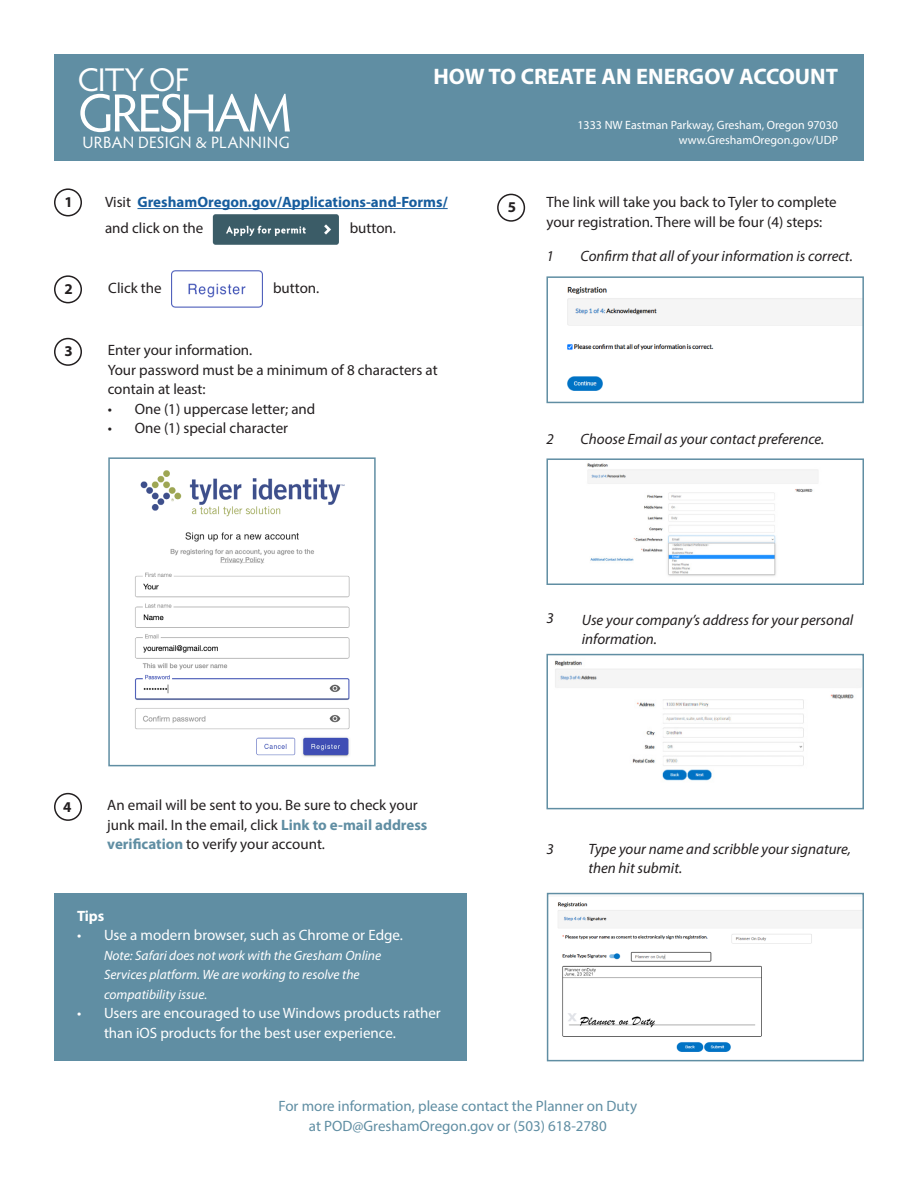
<style>
.page{position:relative;width:918px;height:1188px;background:#fff}
.page>*{position:absolute;margin:0;border:0;box-sizing:border-box;transform-origin:0 0}
.t1{font:54px "Hypatia Sans Pro";letter-spacing:-.06em;color:#fff}
.t2{font:33px "Hypatia Sans Pro";letter-spacing:-.025em;color:#fff}
.t3{font:700 22.5px "Myriad Pro";color:#fff}
.t4{font:16.5px "Hypatia Sans Pro";letter-spacing:.02em;color:#fff}
.t5{font:15px/19.5px "Myriad Pro";color:#231f20}
.t6{font:italic 15px/19.5px "Myriad Pro";color:#231f20}
.t7{font:15px/19.5px "Myriad Pro";color:#fff}
.t8{font:15px "Myriad Pro";color:#608ea3}
.t9{font:700 15px/25.5px "Myriad Pro";color:#175d9e}
.t10{font:700 15px "Myriad Pro";color:#231f20}
.t11{font:700 15px "Myriad Pro";color:#fff}
.t12{font:italic 13.5px "Myriad Pro";color:#fff}
.t13{font:12px "Myriad Pro";color:#fff}
.s1{font-weight:400;color:#231f20}
.s2{font-weight:700;color:#608ea3}
</style>
<div class="page">
<img style="left:210px;top:209px;width:133px;height:36px">
<div style="left:54px;top:54px;width:810px;height:107px;background:#608ea3"></div>
<div style="left:54px;top:188px;width:28px;height:28px;border:2px solid #231f20;border-radius:50%"></div>
<div style="left:54px;top:275px;width:28px;height:28px;border:2px solid #231f20;border-radius:50%"></div>
<div style="left:54px;top:338px;width:28px;height:28px;border:2px solid #231f20;border-radius:50%"></div>
<div style="left:54px;top:793px;width:28px;height:28px;border:2px solid #231f20;border-radius:50%"></div>
<img style="left:171px;top:270px;width:92px;height:38px">
<hr style="left:137px;top:208px;width:311px;height:1px;background:#175d9e">
<img style="left:135px;top:470px;width:215px;height:287px">
<div style="left:108px;top:457px;width:268px;height:309px;border:2px solid #608ea3"></div>
<div style="left:497px;top:194px;width:28px;height:28px;border:2px solid #231f20;border-radius:50%"></div>
<img style="left:567px;top:286px;width:294px;height:105px">
<div style="left:546px;top:276px;width:318px;height:127px;border:2px solid #608ea3"></div>
<img style="left:587px;top:463px;width:231px;height:113px">
<div style="left:546px;top:458px;width:318px;height:127px;border:2px solid #608ea3"></div>
<img style="left:558px;top:902px;width:303px;height:150px">
<div style="left:547px;top:893px;width:317px;height:168px;border:2px solid #608ea3"></div>
<img style="left:555px;top:660px;width:306px;height:121px">
<div style="left:546px;top:654px;width:318px;height:155px;border:2px solid #608ea3"></div>
<div style="left:54px;top:893px;width:412px;height:168px;background:#608ea3"></div>
<p class="t2" style="left:78px;top:58px;width:113px">CITY OF</p>
<p class="t1" style="left:78px;top:77px;width:215px">GRESHAM</p>
<p class="t3" style="left:433px;top:61px;width:406px">HOW TO CREATE AN ENERGOV ACCOUNT</p>
<p class="t13" style="left:578px;top:117px;width:262px">1333 NW Eastman Parkway, Gresham, Oregon 97030</p>
<p class="t4" style="left:82px;top:132px;width:209px">URBAN DESIGN &amp; PLANNING</p>
<p class="t13" style="left:679px;top:132px;width:161px">www.GreshamOregon.gov/UDP</p>
<p class="t10" style="left:65px;top:192px;width:10px">1</p>
<p class="t10" style="left:65px;top:279px;width:10px">2</p>
<p class="t9" style="left:105px;top:189px;width:344px"><span class="s1">Visit</span> GreshamOregon.gov/Applications-and-Forms/ <span class="s1">and click on the</span></p>
<p class="t5" style="left:350px;top:218px;width:48px">button.</p>
<p class="t5" style="left:108px;top:278px;width:55px">Click the</p>
<p class="t5" style="left:273px;top:278px;width:48px">button.</p>
<p class="t10" style="left:508px;top:197px;width:10px">5</p>
<p class="t5" style="left:546px;top:192px;width:292px">The link will take you back to Tyler to complete your registration. There will be four (4) steps:</p>
<p class="t6" style="left:580px;top:246px;width:274px">Confirm that all of your information is correct.</p>
<p class="t6" style="left:546px;top:246px;width:9px">1</p>
<p class="t10" style="left:65px;top:342px;width:10px">3</p>
<p class="t5" style="left:108px;top:340px;width:146px">Enter your information.</p>
<p class="t5" style="left:108px;top:360px;width:332px">Your password must be a minimum of 8 characters at contain at least:</p>
<p class="t5" style="left:108px;top:399px;width:209px">• One (1) uppercase letter; and</p>
<p class="t5" style="left:108px;top:418px;width:182px">• One (1) special character</p>
<p class="t6" style="left:546px;top:429px;width:9px">2</p>
<p class="t6" style="left:580px;top:429px;width:245px">Choose Email as your contact preference.</p>
<p class="t10" style="left:63px;top:797px;width:10px">4</p>
<p class="t5" style="left:107px;top:795px;width:322px">An email will be sent to you. Be sure to check your junk mail. In the email, click <span class="s2">Link to e-mail address verification</span> to verify your account.</p>
<p class="t6" style="left:546px;top:608px;width:9px">3</p>
<p class="t6" style="left:582px;top:610px;width:273px">Use your company’s address for your personal information.</p>
<p class="t6" style="left:546px;top:839px;width:9px">3</p>
<p class="t6" style="left:588px;top:839px;width:264px">Type your name and scribble your signature, then hit submit.</p>
<p class="t11" style="left:77px;top:906px;width:29px">Tips</p>
<p class="t7" style="left:77px;top:925px;width:327px">• Use a modern browser, such as Chrome or Edge.</p>
<p class="t12" style="left:104px;top:947px;width:279px">Note: Safari does not work with the Gresham Online</p>
<p class="t12" style="left:104px;top:966px;width:257px">Services platform. We are working to resolve the</p>
<p class="t12" style="left:104px;top:986px;width:105px">compatibility issue.</p>
<p class="t7" style="left:104px;top:1003px;width:338px;text-indent:-27px">• Users are encouraged to use Windows products rather than iOS products for the best user experience.</p>
<p class="t8" style="left:279px;top:1097px;width:360px">For more information, please contact the Planner on Duty</p>
<p class="t8" style="left:309px;top:1116px;width:299px">at POD@GreshamOregon.gov or (503) 618-2780</p>
</div>
